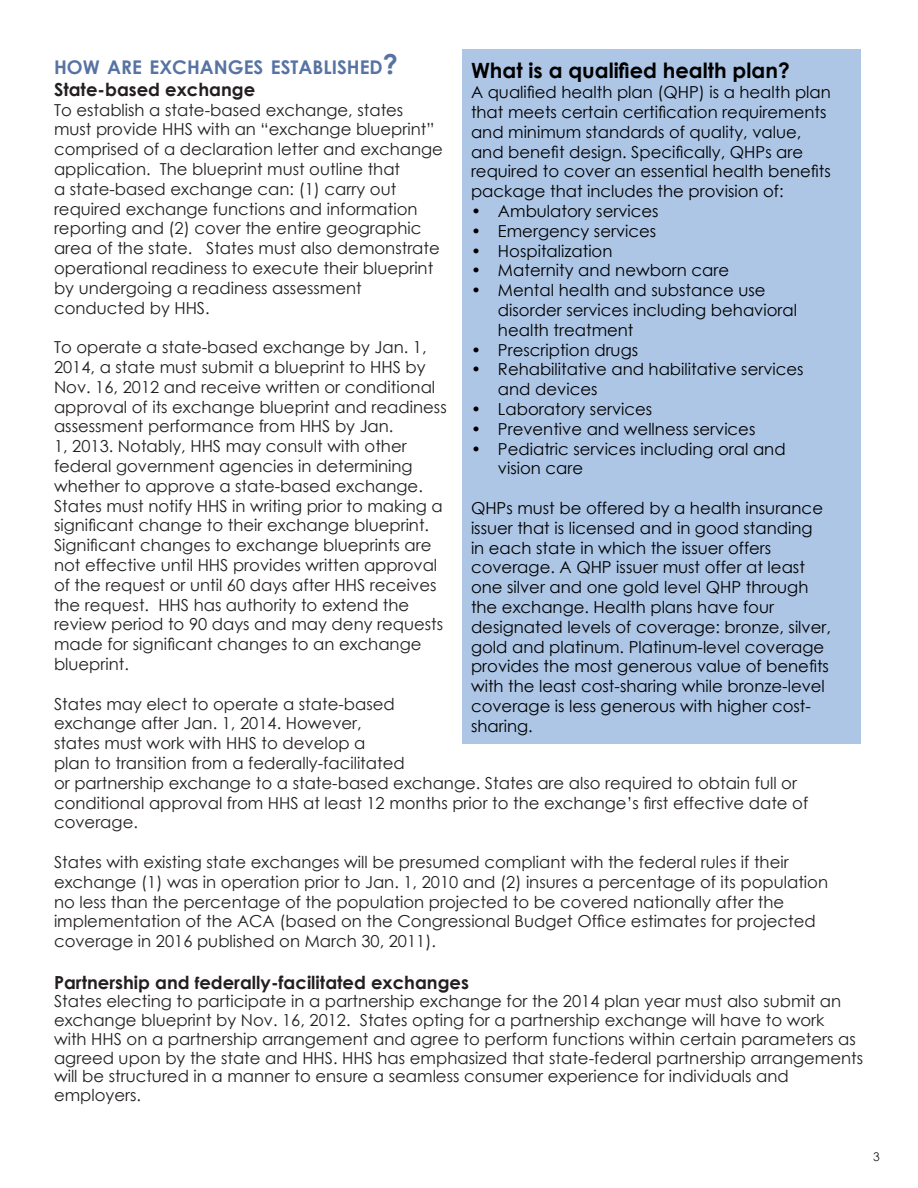
<style>
.page{position:relative;width:918px;height:1188px;background:#fff}
.page>*{position:absolute;margin:0;border:0;box-sizing:border-box;transform-origin:0 0}
.t1{font:700 21px "Century Gothic";color:#000}
.t2{font:700 18.9px "Century Gothic";color:#5773a3}
.t3{font:700 18px "Century Gothic";color:#231f20}
.t4{font:16.5px/19.8px "Century Gothic";color:#231f20}
.t5{font:16.5px/19.8px "Century Gothic";color:#000}
.t6{font:12px "Century Gothic";color:#231f20}
.s1{font-size:27px}
.s2{font-size:16.5px}
</style>
<div class="page">
<div style="left:462px;top:50px;width:399px;height:694px;background:#adc6e6"></div>
<p class="t2" style="left:54px;top:53px;width:345px">HOW ARE EXCHANGES ESTABLISHED<span class="s1">?</span></p>
<p class="t3" style="left:54px;top:76px;width:203px">State-based exchange</p>
<p class="t4" style="left:54px;top:100px;width:390px">To establish a state-based exchange, states must provide HHS with an “exchange blueprint” comprised of a declaration letter and exchange application. The blueprint must outline that<br>a state-based exchange can: (1) carry out required exchange functions and information reporting and (2) cover the entire geographic area of the state. States must also demonstrate operational readiness to execute their blueprint by undergoing a readiness assessment conducted by HHS.</p>
<p class="t4" style="left:54px;top:337px;width:394px">To operate a state-based exchange by Jan. 1, 2014, a state must submit a blueprint to HHS by Nov. 16, 2012 and receive written or conditional approval of its exchange blueprint and readiness assessment performance from HHS by Jan.<br>1, 2013. Notably, HHS may consult with other federal government agencies in determining whether to approve a state-based exchange.<br>States must notify HHS in writing prior to making a significant change to their exchange blueprint.<br>Significant changes to exchange blueprints are not effective until HHS provides written approval of the request or until 60 days after HHS receives the request. HHS has authority to extend the review period to 90 days and may deny requests made for significant changes to an exchange blueprint.</p>
<p class="t4" style="left:54px;top:694px;width:756px">States may elect to operate a state-based<br>exchange after Jan. 1, 2014. However,<br>states must work with HHS to develop a<br>plan to transition from a federally-facilitated<br>or partnership exchange to a state-based exchange. States are also required to obtain full or conditional approval from HHS at least 12 months prior to the exchange’s first effective date of coverage.</p>
<p class="t4" style="left:54px;top:852px;width:776px">States with existing state exchanges will be presumed compliant with the federal rules if their exchange (1) was in operation prior to Jan. 1, 2010 and (2) insures a percentage of its population no less than the percentage of the population projected to be covered nationally after the implementation of the ACA (based on the Congressional Budget Office estimates for projected coverage in 2016 published on March 30, 2011).</p>
<p class="t3" style="left:54px;top:968px;width:417px">Partnership and <span class="s2">f</span>ederally-facilitated exchanges</p>
<p class="t4" style="left:54px;top:992px;width:811px;line-height:18.8px">States electing to participate in a partnership exchange for the 2014 plan year must also submit an exchange blueprint by Nov. 16, 2012. States opting for a partnership exchange will have to work<br>with HHS on a partnership arrangement and agree to perform functions within certain parameters as agreed upon by the state and HHS. HHS has emphasized that state-federal partnership arrangements will be structured in a manner to ensure a seamless consumer experience for individuals and employers.</p>
<p class="t1" style="left:471px;top:55px;width:320px">What is a qualified health plan?</p>
<p class="t5" style="left:471px;top:82px;width:361px">A qualified health plan (QHP) is a health plan that meets certain certification requirements and minimum standards of quality, value, and benefit design. Specifically, QHPs are required to cover an essential health benefits package that includes the provision of:</p>
<p class="t5" style="left:471px;top:201px;width:189px">• Ambulatory services</p>
<p class="t5" style="left:471px;top:221px;width:187px">• Emergency services</p>
<p class="t5" style="left:471px;top:240px;width:143px">• Hospitalization</p>
<p class="t5" style="left:471px;top:260px;width:260px">• Maternity and newborn care</p>
<p class="t5" style="left:498px;top:280px;width:301px;text-indent:-27px">• Mental health and substance use disorder services including behavioral health treatment</p>
<p class="t5" style="left:471px;top:339px;width:169px">• Prescription drugs</p>
<p class="t5" style="left:498px;top:359px;width:307px;text-indent:-27px">• Rehabilitative and habilitative services and devices</p>
<p class="t5" style="left:471px;top:399px;width:183px">• Laboratory services</p>
<p class="t5" style="left:471px;top:419px;width:286px">• Preventive and wellness services</p>
<p class="t5" style="left:498px;top:438px;width:289px;text-indent:-27px">• Pediatric services including oral and vision care</p>
<p class="t5" style="left:471px;top:498px;width:362px">QHPs must be offered by a health insurance issuer that is licensed and in good standing<br>in each state in which the issuer offers coverage. A QHP issuer must offer at least one silver and one gold level QHP through the exchange. Health plans have four designated levels of coverage: bronze, silver, gold and platinum. Platinum-level coverage provides the most generous value of benefits with the least cost-sharing while bronze-level coverage is less generous with higher cost&shy;sharing.</p>
<p class="t6" style="left:873px;top:1148px;width:8px">3</p>
</div>
